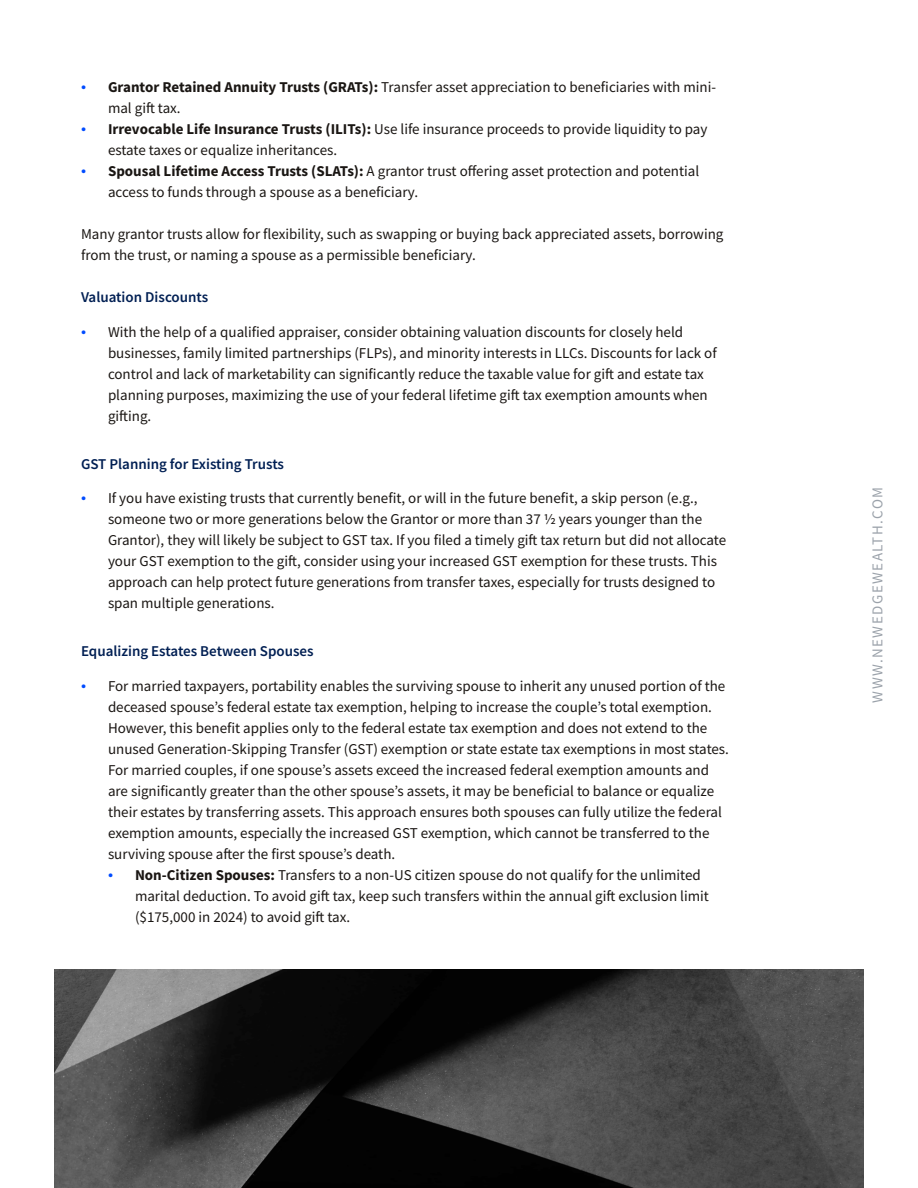
<style>
.page{position:relative;width:918px;height:1188px;background:#fff}
.page>*{position:absolute;margin:0;border:0;box-sizing:border-box;transform-origin:0 0}
.t1{font:15px/21px "Source Sans Pro";color:#1a1613}
.t2{font:600 15px "Source Sans Pro";color:#011f53}
.t3{font:15px "Source Sans Pro";letter-spacing:.1em;color:#9ba2aa}
.s1{font-family:"Myriad Pro";font-size:18px;color:#004cff}
.s2{font-weight:700}
</style>
<div class="page">
<img style="left:54px;top:970px;width:810px;height:218px">
<p class="t1" style="left:108px;top:77px;width:610px;text-indent:-27px"><span class="s1">•</span> <span class="s2">Grantor Retained Annuity Trusts (GRATs):</span> Transfer asset appreciation to beneficiaries with mini&shy;mal gift tax.</p>
<p class="t1" style="left:108px;top:119px;width:601px;text-indent:-27px"><span class="s1">•</span> <span class="s2">Irrevocable Life Insurance Trusts (ILITs):</span> Use life insurance proceeds to provide liquidity to pay estate taxes or equalize inheritances.</p>
<p class="t1" style="left:108px;top:161px;width:593px;text-indent:-27px"><span class="s1">•</span> <span class="s2">Spousal Lifetime Access Trusts (SLATs):</span> A grantor trust offering asset protection and potential access to funds through a spouse as a beneficiary.</p>
<p class="t1" style="left:81px;top:224px;width:644px">Many grantor trusts allow for flexibility, such as swapping or buying back appreciated assets, borrowing from the trust, or naming a spouse as a permissible beneficiary.</p>
<p class="t2" style="left:81px;top:287px;width:129px">Valuation Discounts</p>
<p class="t1" style="left:108px;top:321px;width:610px;text-indent:-27px"><span class="s1">•</span> With the help of a qualified appraiser, consider obtaining valuation discounts for closely held businesses, family limited partnerships (FLPs), and minority interests in LLCs. Discounts for lack of control and lack of marketability can significantly reduce the taxable value for gift and estate tax planning purposes, maximizing the use of your federal lifetime gift tax exemption amounts when gifting.</p>
<p class="t2" style="left:81px;top:454px;width:205px">GST Planning for Existing Trusts</p>
<p class="t1" style="left:108px;top:488px;width:620px;text-indent:-27px"><span class="s1">•</span> If you have existing trusts that currently benefit, or will in the future benefit, a skip person (e.g., someone two or more generations below the Grantor or more than 37 ½ years younger than the Grantor), they will likely be subject to GST tax. If you filed a timely gift tax return but did not allocate your GST exemption to the gift, consider using your increased GST exemption for these trusts. This approach can help protect future generations from transfer taxes, especially for trusts designed to span multiple generations.</p>
<p class="t2" style="left:81px;top:641px;width:234px">Equalizing Estates Between Spouses</p>
<p class="t1" style="left:108px;top:675px;width:623px;text-indent:-27px"><span class="s1">•</span> For married taxpayers, portability enables the surviving spouse to inherit any unused portion of the deceased spouse’s federal estate tax exemption, helping to increase the couple’s total exemption.<br>However, this benefit applies only to the federal estate tax exemption and does not extend to the unused Generation-Skipping Transfer (GST) exemption or state estate tax exemptions in most states.<br>For married couples, if one spouse’s assets exceed the increased federal exemption amounts and are significantly greater than the other spouse’s assets, it may be beneficial to balance or equalize their estates by transferring assets. This approach ensures both spouses can fully utilize the federal exemption amounts, especially the increased GST exemption, which cannot be transferred to the surviving spouse after the first spouse’s death.</p>
<p class="t1" style="left:135px;top:864px;width:576px;text-indent:-27px"><span class="s1">•</span> <span class="s2">Non-Citizen Spouses:</span> Transfers to a non-US citizen spouse do not qualify for the unlimited marital deduction. To avoid gift tax, keep such transfers within the annual gift exclusion limit ($175,000 in 2024) to avoid gift tax.</p>
<p class="t3" style="left:868px;top:703px;width:218px;rotate:-90deg">WWW.NEWEDGEWEALTH.COM</p>
</div>
